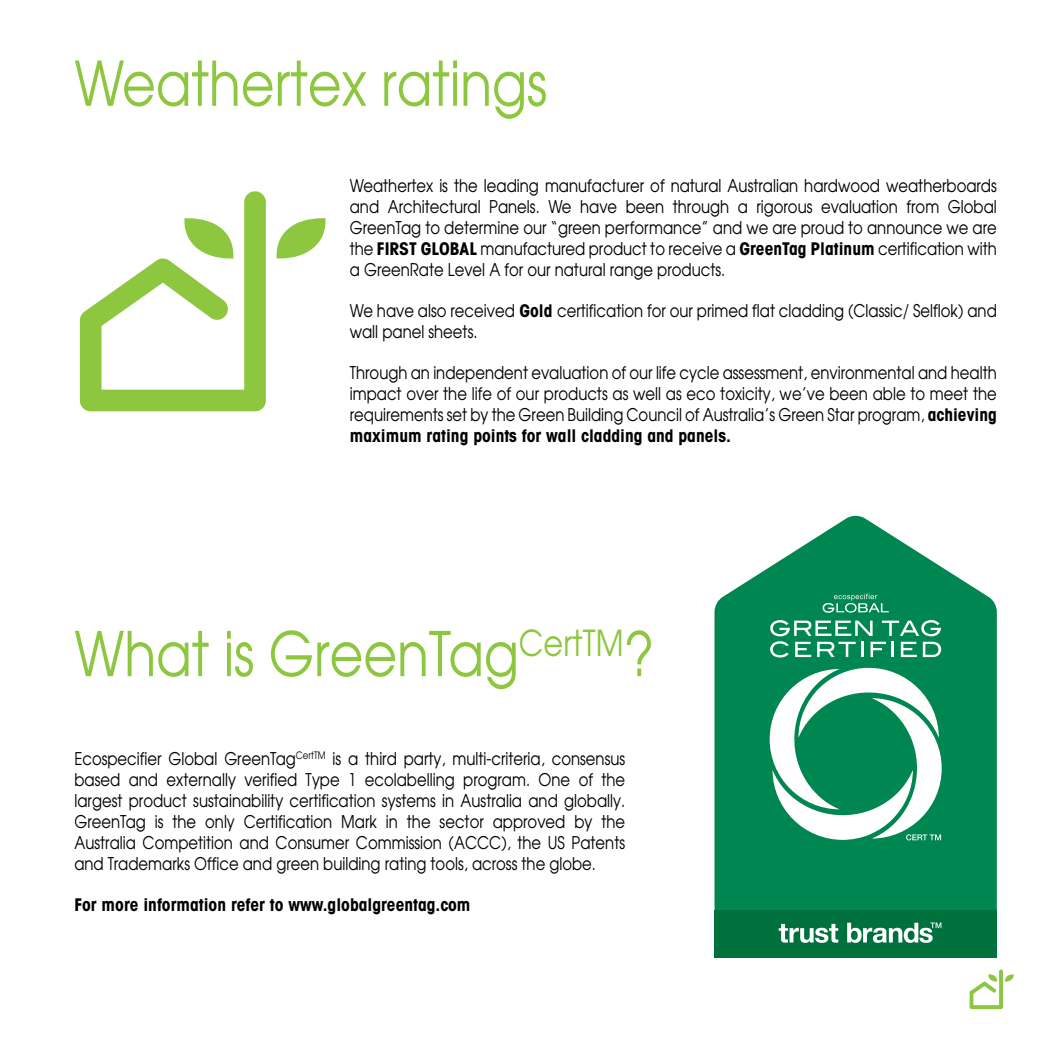
<style>
.page{position:relative;width:1042px;height:1042px;background:#fff}
.page>*{position:absolute;margin:0;border:0;box-sizing:border-box;transform-origin:0 0}
.t1{font:100 61.25px "Avant Garde";color:#8dc63f}
.t2{font:100 17.5px/21px "Avant Garde";color:#000;text-align:justify}
.t3{font:700 condensed 17.5px "Avant Garde";color:#000}
.s1{font-weight:700;font-stretch:condensed}
</style>
<div class="page">
<svg style="left:80px;top:191px;width:186px;height:220px"></svg>
<svg style="left:277px;top:218px;width:48px;height:40px"></svg>
<svg style="left:714px;top:516px;width:283px;height:394px;fill:#008651"></svg>
<svg style="left:770px;top:620px;width:171px;height:37px"></svg>
<svg style="left:769px;top:668px;width:172px;height:172px"></svg>
<div style="left:714px;top:910px;width:283px;height:47px;background:#00703d"></div>
<svg style="left:779px;top:924px;width:59px;height:19px"></svg>
<svg style="left:847px;top:922px;width:94px;height:21px"></svg>
<svg style="left:822px;top:594px;width:67px;height:19px"></svg>
<svg style="left:969px;top:969px;width:44px;height:40px"></svg>
<h1 class="t1" style="left:74px;top:45px;width:474px">Weathertex ratings</h1>
<p class="t2" style="left:350px;top:175px;width:648px">Weathertex is the leading manufacturer of natural Australian hardwood weatherboards and Architectural Panels. We have been through a rigorous evaluation from Global GreenTag to determine our “green performance” and we are proud to announce we are the <span class="s1">FIRST GLOBAL</span> manufactured product to receive a <span class="s1">GreenTag Platinum</span> certification with a GreenRate Level A for our natural range products.</p>
<p class="t2" style="left:350px;top:299px;width:648px">We have also received <span class="s1">Gold</span> certification for our primed flat cladding (Classic/ Selflok) and wall panel sheets.</p>
<p class="t2" style="left:350px;top:361px;width:648px">Through an independent evaluation of our life cycle assessment, environmental and health impact over the life of our products as well as eco toxicity, we’ve been able to meet the requirements set by the Green Building Council of Australia’s Green Star program, <span class="s1">achieving maximum rating points for wall cladding and panels.</span></p>
<h1 class="t1" style="left:74px;top:615px;width:581px">What is GreenTag<sup>CertTM</sup>?</h1>
<p class="t2" style="left:74px;top:748px;width:552px">Ecospecifier Global GreenTag<sup>CertTM</sup> is a third party, multi-criteria, consensus based and externally verified Type 1 ecolabelling program. One of the largest product sustainability certification systems in Australia and globally.<br>GreenTag is the only Certification Mark in the sector approved by the Australia Competition and Consumer Commission (ACCC), the US Patents and Trademarks Office and green building rating tools, across the globe.</p>
<p class="t3" style="left:74px;top:893px;width:398px">For more information refer to www.globalgreentag.com</p>
</div>
